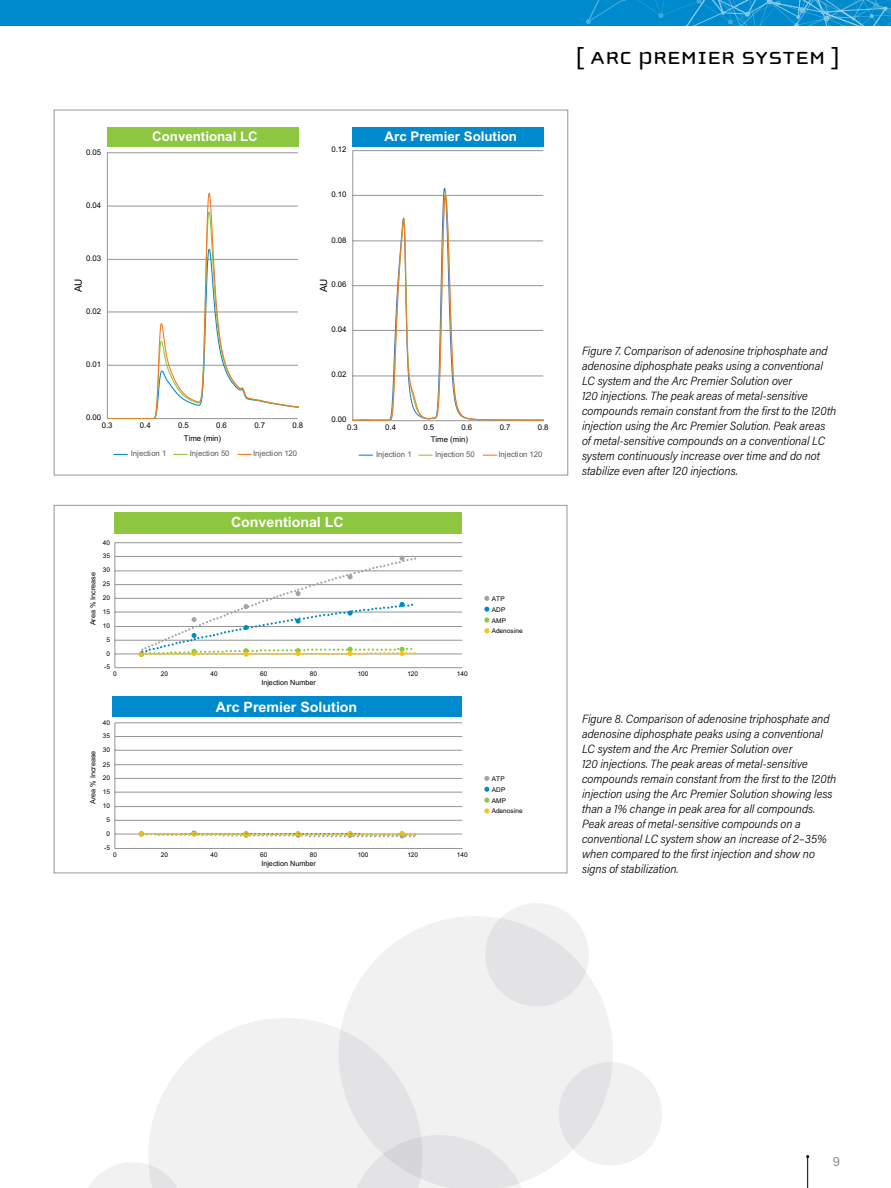
<style>
.page{position:relative;width:891px;height:1188px;background:#fff}
.page>*{position:absolute;margin:0;border:0;box-sizing:border-box;transform-origin:0 0}
.t1{font:25.5px "Cholla Unicase";letter-spacing:.025em;color:#000;scale:1.1 1}
.t2{font:700 14.25px "Arial";color:#fff}
.t3{font:13.5px "Acumin Pro";color:#8c9091}
.t4{font:700 13.35px "Arial";color:#fff}
.t5{font:italic 300 12px/15px "Acumin Pro Semi Cond";color:#000}
.t6{font:9.9px "Arial";color:#000}
.t7{font:7.8px "Arial";letter-spacing:-.01em;color:#000}
.t8{font:7.8px "Arial";letter-spacing:-.01em;color:#595a5a}
.t9{font:7.2px "Arial";color:#000}
.t10{font:6.45px "Arial";color:#000}
.t11{font:6.45px/10.8px "Arial";letter-spacing:.03em;color:#000}
</style>
<div class="page">
<div style="left:0;top:0;width:891px;height:26px;background:#008ace"></div>
<svg style="left:586px;top:0;width:305px;height:26px"></svg>
<hr style="left:807px;top:1157px;width:1px;height:31px;background:#000">
<svg style="left:107px;top:152px;width:191px;height:267px"></svg>
<svg style="left:114px;top:454px;width:13px;height:1px"></svg>
<svg style="left:174px;top:454px;width:13px;height:1px"></svg>
<svg style="left:238px;top:454px;width:13px;height:1px"></svg>
<div style="left:107px;top:127px;width:191px;height:20px;background:#8dc63f"></div>
<hr style="left:353px;top:150px;width:190px;height:1px;background:#939598">
<hr style="left:353px;top:151px;width:1px;height:270px;background:#939598">
<svg style="left:352px;top:195px;width:192px;height:226px"></svg>
<svg style="left:359px;top:455px;width:14px;height:1px"></svg>
<svg style="left:419px;top:455px;width:13px;height:1px"></svg>
<svg style="left:483px;top:455px;width:14px;height:1px"></svg>
<div style="left:352px;top:127px;width:192px;height:19px;background:#008ace"></div>
<hr style="left:115px;top:654px;width:347px;height:1px;background:#939598">
<hr style="left:115px;top:640px;width:347px;height:1px;background:#939598">
<hr style="left:115px;top:626px;width:347px;height:1px;background:#939598">
<hr style="left:115px;top:612px;width:347px;height:1px;background:#939598">
<hr style="left:115px;top:598px;width:347px;height:1px;background:#939598">
<hr style="left:115px;top:584px;width:347px;height:1px;background:#939598">
<hr style="left:115px;top:571px;width:347px;height:1px;background:#939598">
<hr style="left:115px;top:556px;width:347px;height:1px;background:#939598">
<hr style="left:115px;top:542px;width:347px;height:1px;background:#939598">
<hr style="left:115px;top:543px;width:1px;height:125px;background:#939598">
<hr style="left:115px;top:667px;width:347px;height:1px;background:#939598">
<svg style="left:139px;top:556px;width:277px;height:101px"></svg>
<svg style="left:484px;top:596px;width:5px;height:5px"></svg>
<svg style="left:484px;top:607px;width:5px;height:26px"></svg>
<hr style="left:115px;top:834px;width:347px;height:1px;background:#939598">
<hr style="left:115px;top:820px;width:347px;height:1px;background:#939598">
<hr style="left:115px;top:806px;width:347px;height:1px;background:#939598">
<hr style="left:115px;top:792px;width:347px;height:1px;background:#939598">
<hr style="left:115px;top:778px;width:347px;height:1px;background:#939598">
<hr style="left:115px;top:764px;width:347px;height:1px;background:#939598">
<hr style="left:115px;top:750px;width:347px;height:1px;background:#939598">
<hr style="left:115px;top:736px;width:347px;height:1px;background:#939598">
<hr style="left:115px;top:723px;width:347px;height:1px;background:#939598">
<hr style="left:115px;top:723px;width:1px;height:125px;background:#939598">
<hr style="left:115px;top:848px;width:347px;height:1px;background:#939598">
<svg style="left:139px;top:831px;width:277px;height:8px"></svg>
<svg style="left:484px;top:776px;width:5px;height:5px"></svg>
<svg style="left:484px;top:787px;width:5px;height:5px"></svg>
<svg style="left:484px;top:798px;width:5px;height:15px"></svg>
<div style="left:114px;top:512px;width:348px;height:21px;background:#8dc63f"></div>
<div style="left:113px;top:697px;width:349px;height:20px;background:#008ace"></div>
<svg style="left:149px;top:1018px;width:177px;height:170px;fill:#f1f1f2"></svg>
<svg style="left:326px;top:916px;width:287px;height:272px;fill:#f1f1f2"></svg>
<svg style="left:339px;top:1127px;width:200px;height:61px"></svg>
<svg style="left:554px;top:1057px;width:108px;height:113px"></svg>
<svg style="left:480px;top:903px;width:113px;height:108px"></svg>
<svg style="left:88px;top:1157px;width:101px;height:31px"></svg>
<p class="t7" style="left:86px;top:147px;width:16px">0.05</p>
<p class="t7" style="left:86px;top:200px;width:16px">0.04</p>
<p class="t7" style="left:86px;top:253px;width:16px">0.03</p>
<p class="t6" style="left:72px;top:292px;width:15px;rotate:-90deg">AU</p>
<p class="t7" style="left:86px;top:306px;width:16px">0.02</p>
<p class="t7" style="left:86px;top:359px;width:16px">0.01</p>
<p class="t7" style="left:86px;top:413px;width:16px">0.00</p>
<p class="t4" style="left:152px;top:128px;width:107px">Conventional LC</p>
<p class="t7" style="left:102px;top:420px;width:12px">0.3</p>
<p class="t7" style="left:140px;top:420px;width:12px">0.4</p>
<p class="t7" style="left:178px;top:420px;width:12px">0.5</p>
<p class="t7" style="left:216px;top:420px;width:12px">0.6</p>
<p class="t7" style="left:254px;top:420px;width:12px">0.7</p>
<p class="t7" style="left:292px;top:420px;width:12px">0.8</p>
<p class="t7" style="left:184px;top:433px;width:39px">Time (min)</p>
<p class="t8" style="left:131px;top:448px;width:37px">Injection 1</p>
<p class="t8" style="left:190px;top:448px;width:41px">Injection 50</p>
<p class="t8" style="left:253px;top:448px;width:46px">Injection 120</p>
<p class="t7" style="left:331px;top:145px;width:16px">0.12</p>
<p class="t7" style="left:331px;top:189px;width:16px">0.10</p>
<p class="t7" style="left:331px;top:235px;width:16px">0.08</p>
<p class="t6" style="left:317px;top:292px;width:15px;rotate:-90deg">AU</p>
<p class="t7" style="left:331px;top:280px;width:16px">0.06</p>
<p class="t7" style="left:331px;top:324px;width:16px">0.04</p>
<p class="t7" style="left:331px;top:369px;width:16px">0.02</p>
<p class="t7" style="left:331px;top:415px;width:16px">0.00</p>
<p class="t4" style="left:385px;top:128px;width:134px">Arc Premier Solution</p>
<p class="t7" style="left:347px;top:422px;width:12px">0.3</p>
<p class="t7" style="left:385px;top:422px;width:12px">0.4</p>
<p class="t7" style="left:423px;top:422px;width:12px">0.5</p>
<p class="t7" style="left:462px;top:422px;width:12px">0.6</p>
<p class="t7" style="left:500px;top:422px;width:12px">0.7</p>
<p class="t7" style="left:538px;top:422px;width:12px">0.8</p>
<p class="t7" style="left:431px;top:434px;width:39px">Time (min)</p>
<p class="t8" style="left:376px;top:449px;width:37px">Injection 1</p>
<p class="t8" style="left:435px;top:449px;width:41px">Injection 50</p>
<p class="t8" style="left:498px;top:449px;width:46px">Injection 120</p>
<p class="t10" style="left:103px;top:538px;width:9px">40</p>
<p class="t10" style="left:103px;top:552px;width:9px">35</p>
<p class="t10" style="left:103px;top:565px;width:9px">30</p>
<p class="t9" style="left:88px;top:625px;width:55px;rotate:-90deg">Area % Increase</p>
<p class="t10" style="left:103px;top:580px;width:9px">25</p>
<p class="t10" style="left:103px;top:594px;width:9px">20</p>
<p class="t10" style="left:103px;top:607px;width:9px">15</p>
<p class="t10" style="left:103px;top:621px;width:9px">10</p>
<p class="t10" style="left:106px;top:636px;width:5px">5</p>
<p class="t10" style="left:106px;top:649px;width:5px">0</p>
<p class="t2" style="left:231px;top:513px;width:114px">Conventional LC</p>
<p class="t10" style="left:104px;top:663px;width:7px">-5</p>
<p class="t10" style="left:113px;top:669px;width:5px">0</p>
<p class="t10" style="left:161px;top:669px;width:9px">20</p>
<p class="t10" style="left:211px;top:669px;width:9px">40</p>
<p class="t10" style="left:260px;top:669px;width:9px">60</p>
<p class="t10" style="left:310px;top:669px;width:9px">80</p>
<p class="t10" style="left:358px;top:669px;width:12px">100</p>
<p class="t10" style="left:407px;top:669px;width:12px">120</p>
<p class="t10" style="left:457px;top:669px;width:12px">140</p>
<p class="t9" style="left:261px;top:678px;width:56px">Injection Number</p>
<p class="t10" style="left:103px;top:718px;width:9px">40</p>
<p class="t10" style="left:103px;top:732px;width:9px">35</p>
<p class="t10" style="left:103px;top:746px;width:9px">30</p>
<p class="t9" style="left:88px;top:804px;width:55px;rotate:-90deg">Area % Increase</p>
<p class="t10" style="left:103px;top:760px;width:9px">25</p>
<p class="t10" style="left:103px;top:774px;width:9px">20</p>
<p class="t10" style="left:103px;top:787px;width:9px">15</p>
<p class="t10" style="left:103px;top:801px;width:9px">10</p>
<p class="t10" style="left:106px;top:816px;width:5px">5</p>
<p class="t10" style="left:106px;top:829px;width:5px">0</p>
<p class="t10" style="left:104px;top:843px;width:7px">-5</p>
<p class="t2" style="left:216px;top:697px;width:143px">Arc Premier Solution</p>
<p class="t10" style="left:113px;top:850px;width:5px">0</p>
<p class="t10" style="left:161px;top:850px;width:9px">20</p>
<p class="t10" style="left:211px;top:850px;width:9px">40</p>
<p class="t10" style="left:260px;top:850px;width:9px">60</p>
<p class="t10" style="left:310px;top:850px;width:9px">80</p>
<p class="t10" style="left:358px;top:850px;width:12px">100</p>
<p class="t10" style="left:407px;top:850px;width:12px">120</p>
<p class="t10" style="left:457px;top:850px;width:12px">140</p>
<p class="t9" style="left:261px;top:859px;width:56px">Injection Number</p>
<p class="t11" style="left:492px;top:593px;width:16px">ATP<br>ADP<br>AMP</p>
<p class="t10" style="left:492px;top:626px;width:33px">Adenosine</p>
<p class="t11" style="left:492px;top:773px;width:16px">ATP<br>ADP<br>AMP</p>
<p class="t10" style="left:492px;top:806px;width:33px">Adenosine</p>
<h1 class="t1" style="left:576px;top:45px;width:242px">[ ARC PREMIER SYSTEM ]</h1>
<p class="t5" style="left:582px;top:343px;width:256px">Figure 7. Comparison of adenosine triphosphate and adenosine diphosphate peaks using a conventional LC system and the Arc Premier Solution over<br>120 injections. The peak areas of metal-sensitive compounds remain constant from the first to the 120th injection using the Arc Premier Solution. Peak areas of metal-sensitive compounds on a conventional LC system continuously increase over time and do not stabilize even after 120 injections.</p>
<p class="t5" style="left:582px;top:711px;width:256px">Figure 8. Comparison of adenosine triphosphate and adenosine diphosphate peaks using a conventional LC system and the Arc Premier Solution over<br>120 injections. The peak areas of metal-sensitive compounds remain constant from the first to the 120th injection using the Arc Premier Solution showing less than a 1% change in peak area for all compounds.<br>Peak areas of metal-sensitive compounds on a conventional LC system show an increase of 2–35% when compared to the first injection and show no signs of stabilization.</p>
<p class="t3" style="left:833px;top:1151px;width:9px">9</p>
</div>
